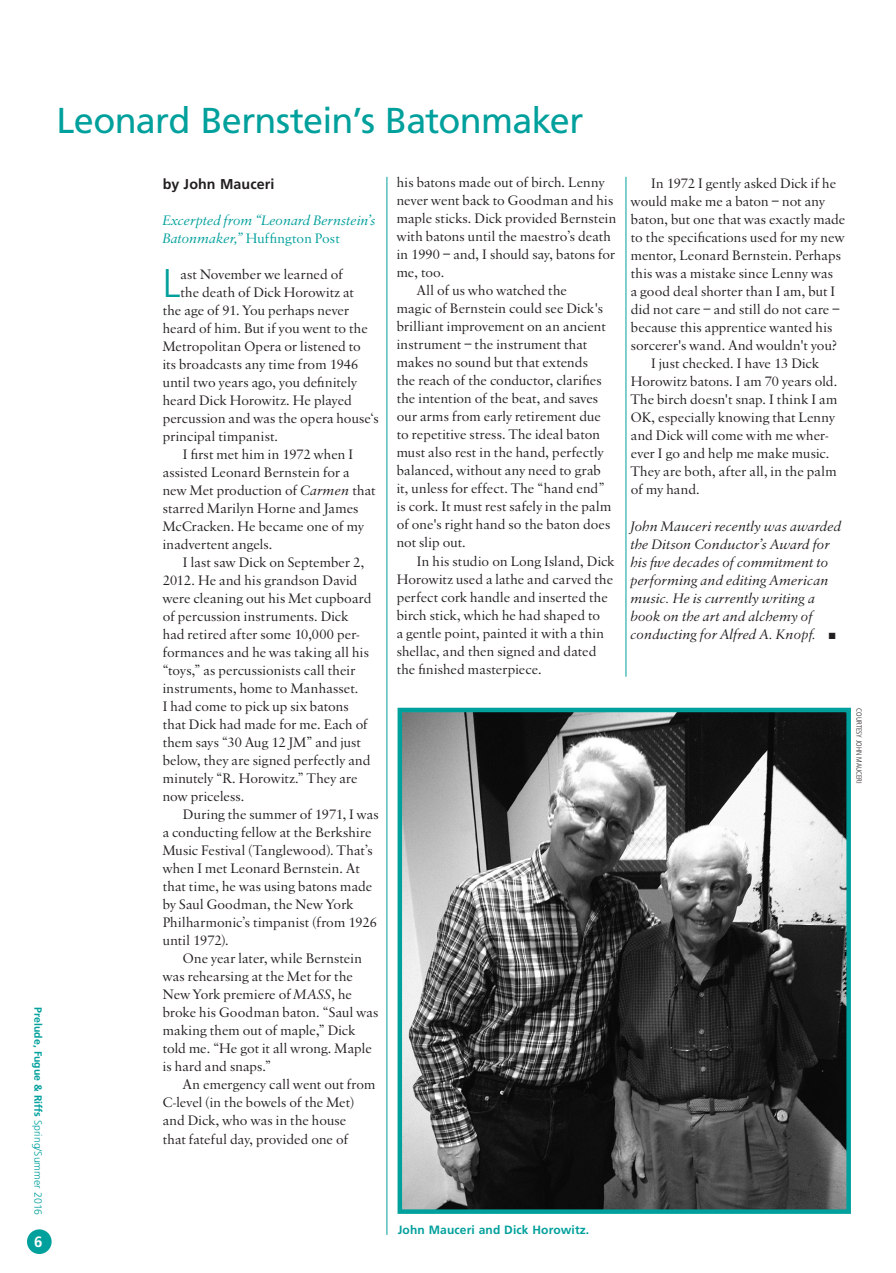
<style>
.page{position:relative;width:896px;height:1273px;background:#fff}
.page>*{position:absolute;margin:0;border:0;box-sizing:border-box;transform-origin:0 0}
.body_1{font:300 40.05px "Frutiger";color:#00a09c}
.headline_2{font:36px "Frutiger";letter-spacing:-.02em;color:#00a09c}
.t1{font:700 15px "Frutiger";color:#fff}
.body_1-2{font:14.25px/18px "Sabon Rmn";letter-spacing:.01em;color:#231f20}
.body_1-3{font:14.25px/18px "Sabon Itl";letter-spacing:.01em;color:#231f20}
.body_1-4{font:14.25px/18px "Sabon Itl";letter-spacing:.01em;color:#00a09c}
.body_1-5{font:700 14.25px "Frutiger";letter-spacing:.005em;color:#231f20}
.body_1-6{font:700 12px "Frutiger";letter-spacing:.01em;color:#00a09c}
.page_heads{font:700 10.5px "Frutiger";color:#00a09c}
.credit_1{font:300 condensed 7.5px "Frutiger";color:#231f20}
.s1{font-weight:300}
.s2{font-family:"Sabon Rmn"}
.s3{font-family:"Sabon Itl"}
.s4{font-family:"Sabon Roman SC"}
</style>
<div class="page">
<div style="left:27px;top:1228px;width:25px;height:25px;background:#00a09c;border-radius:50%"></div>
<hr style="left:387px;top:177px;width:1px;height:1057px;background:#00a09c">
<hr style="left:626px;top:177px;width:1px;height:499px;background:#00a09c">
<img style="left:402px;top:712px;width:444px;height:496px">
<div style="left:397px;top:707px;width:454px;height:506px;border:4px solid #00a09c"></div>
<p class="headline_2" style="left:57px;top:99px;width:528px">Leonard Bernstein’s Batonmaker</p>
<p class="page_heads" style="left:44px;top:1007px;width:209px;rotate:90deg">Prelude, Fugue &amp; Riffs <span class="s1">Spring/Summer 2016</span></p>
<p class="t1" style="left:34px;top:1232px;width:10px">6</p>
<p class="body_1-5" style="left:163px;top:175px;width:113px">by John Mauceri</p>
<p class="body_1-4" style="left:163px;top:212px;width:215px">Excerpted from “Leonard Bernstein’s<br>Batonmaker,” <span class="s2">Huffington Post</span></p>
<p class="body_1" style="left:163px;top:260px;width:19px">L</p>
<p class="body_1-2" style="left:180px;top:266px;width:164px">ast November we learned of</p>
<p class="body_1-2" style="left:180px;top:284px;width:175px">the death of Dick Horowitz at</p>
<p class="body_1-2" style="left:163px;top:302px;width:188px">the age of 91. You perhaps never</p>
<p class="body_1-2" style="left:163px;top:320px;width:206px">heard of him. But if you went to the</p>
<p class="body_1-2" style="left:163px;top:338px;width:200px">Metropolitan Opera or listened to</p>
<p class="body_1-2" style="left:163px;top:356px;width:197px">its broadcasts any time from 1946</p>
<p class="body_1-2" style="left:163px;top:374px;width:196px">until two years ago, you definitely</p>
<p class="body_1-2" style="left:163px;top:392px;width:191px">heard Dick Horowitz. He played</p>
<p class="body_1-2" style="left:163px;top:410px;width:218px">percussion and was the opera house‘s</p>
<p class="body_1-2" style="left:163px;top:428px;width:117px">principal timpanist.</p>
<p class="body_1-2" style="left:163px;top:446px;width:214px;text-indent:20px">I first met him in 1972 when I assisted Leonard Bernstein for a new Met production of <span class="s3">Carmen</span> that starred Marilyn Horne and James<br>McCracken. He became one of my inadvertent angels.</p>
<p class="body_1-2" style="left:163px;top:554px;width:210px;text-indent:20px">I last saw Dick on September 2,<br>2012. He and his grandson David were cleaning out his Met cupboard of percussion instruments. Dick had retired after some 10,000 per&shy;formances and he was taking all his “toys,” as percussionists call their instruments, home to Manhasset.<br>I had come to pick up six batons that Dick had made for me. Each of them says “30 Aug 12 JM” and just below, they are signed perfectly and minutely “R. Horowitz.” They are now priceless.</p>
<p class="body_1-2" style="left:163px;top:806px;width:218px;text-indent:20px">During the summer of 1971, I was a conducting fellow at the Berkshire<br>Music Festival (Tanglewood). That’s when I met Leonard Bernstein. At that time, he was using batons made by Saul Goodman, the New York<br>Philharmonic’s timpanist (from 1926 until 1972).</p>
<p class="body_1-2" style="left:163px;top:950px;width:217px;text-indent:20px">One year later, while Bernstein was rehearsing at the Met for the<br>New York premiere of <span class="s3">MASS</span>, he broke his Goodman baton. “Saul was making them out of maple,” Dick told me. “He got it all wrong. Maple is hard and snaps.”</p>
<p class="body_1-2" style="left:163px;top:1076px;width:214px;text-indent:20px">An emergency call went out from<br>C-level (in the bowels of the Met) and Dick, who was in the house<br>that fateful day, provided one of</p>
<p class="body_1-2" style="left:397px;top:175px;width:221px">his batons made out of birch. Lenny never went back to Goodman and his maple sticks. Dick provided Bernstein with batons until the maestro’s death in 1990 – and, I should say, batons for me, too.</p>
<p class="body_1-2" style="left:397px;top:283px;width:216px;text-indent:20px">All of us who watched the<br>magic of Bernstein could see Dick<span class="s4">'</span>s brilliant improvement on an ancient instrument – the instrument that makes no sound but that extends<br>the reach of the conductor, clarifies the intention of the beat, and saves our arms from early retirement due to repetitive stress. The ideal baton must also rest in the hand, perfectly balanced, without any need to grab it, unless for effect. The “hand end” is cork. It must rest safely in the palm of one<span class="s4">'</span>s right hand so the baton does not slip out.</p>
<p class="body_1-2" style="left:397px;top:553px;width:219px;text-indent:20px">In his studio on Long Island, Dick Horowitz used a lathe and carved the perfect cork handle and inserted the birch stick, which he had shaped to<br>a gentle point, painted it with a thin shellac, and then signed and dated the finished masterpiece.</p>
<p class="body_1-2" style="left:631px;top:176px;width:216px;text-indent:20px">In 1972 I gently asked Dick if he would make me a baton – not any baton, but one that was exactly made to the specifications used for my new mentor, Leonard Bernstein. Perhaps this was a mistake since Lenny was<br>a good deal shorter than I am, but I did not care – and still do not care – because this apprentice wanted his sorcerer<span class="s4">'</span>s wand. And wouldn<span class="s4">'</span>t you?</p>
<p class="body_1-2" style="left:631px;top:356px;width:208px;text-indent:20px">I just checked. I have 13 Dick<br>Horowitz batons. I am 70 years old.<br>The birch doesn<span class="s4">'</span>t snap. I think I am<br>OK, especially knowing that Lenny and Dick will come with me wher&shy;ever I go and help me make music.<br>They are both, after all, in the palm of my hand.</p>
<p class="body_1-3" style="left:631px;top:518px;width:212px">John Mauceri recently was awarded the Ditson Conductor’s Award for his five decades of commitment to performing and editing American music. He is currently writing a book on the art and alchemy of conducting for Alfred A. Knopf. ■</p>
<p class="credit_1" style="left:863px;top:708px;width:77px;rotate:90deg">COURTESY JOHN MAUCERI</p>
<p class="body_1-6" style="left:398px;top:1222px;width:193px">John Mauceri and Dick Horowitz.</p>
</div>
